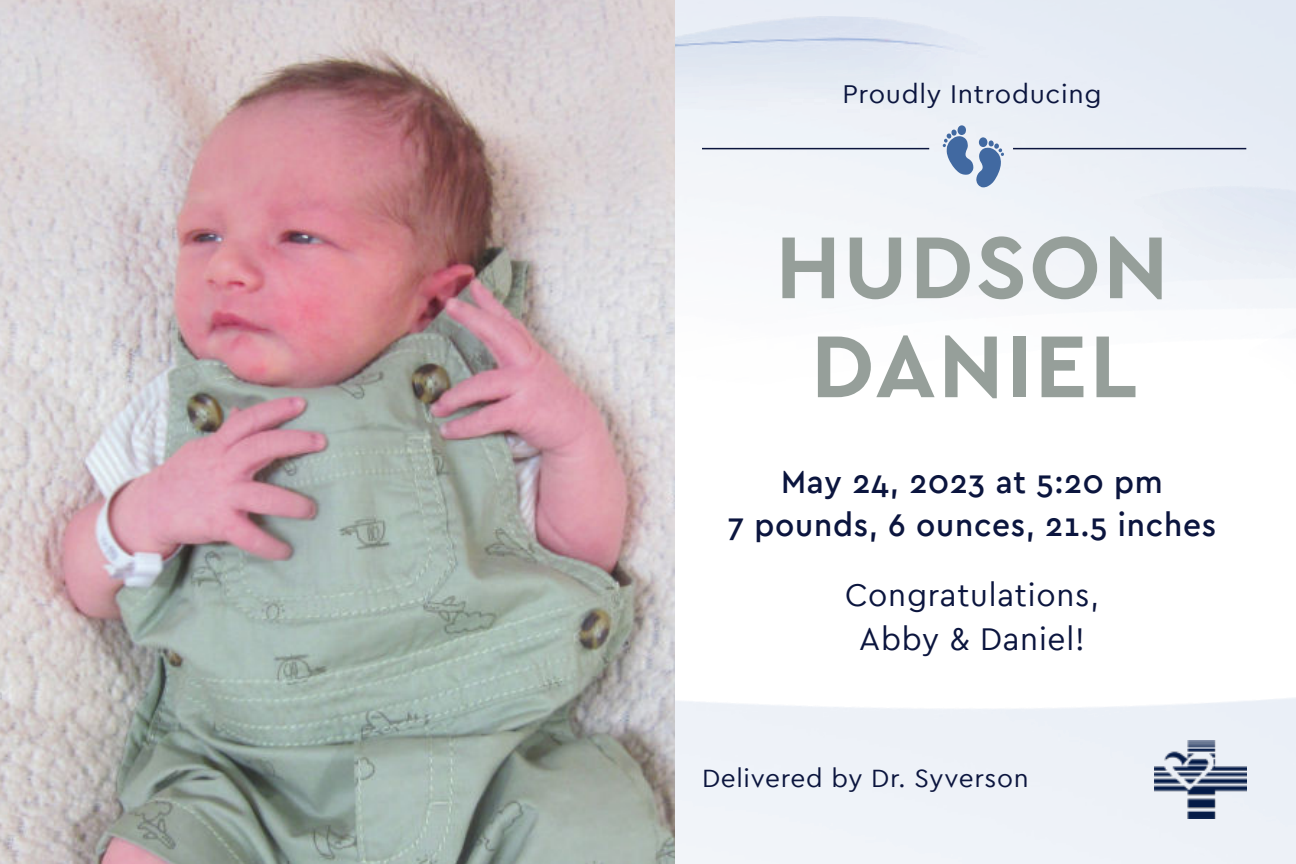
<style>
.page{position:relative;width:1296px;height:864px;background:#fff}
.page>*{position:absolute;margin:0;border:0;box-sizing:border-box;transform-origin:0 0}
.t1{font:700 91.8px/99px "Cera";letter-spacing:.025em;color:#969f9a;text-align:center}
.t2{font:500 33px/43.2px "Cera";letter-spacing:.025em;color:#0b153e;text-align:center;scale:.96 1}
.t3{font:33px/43.2px "Cera";letter-spacing:.025em;color:#0b153e;text-align:center;scale:.96 1}
.t4{font:27px "Cera";letter-spacing:.025em;color:#0b153e}
.t5{font:26.4px "Cera";letter-spacing:.025em;color:#0b153e}
</style>
<div class="page">
<div style="left:675px;top:698px;width:621px;height:166px;background:#eef2f8"></div>
<img style="left:1155px;top:741px;width:92px;height:77px">
<img style="left:0;top:0;width:675px;height:864px">
<svg style="left:943px;top:125px;width:61px;height:62px;background:#a3b7d2"></svg>
<hr style="left:702px;top:148px;width:227px;height:1px;background:#0b153e">
<hr style="left:1013px;top:148px;width:233px;height:1px;background:#0b153e">
<p class="t4" style="left:842px;top:82px;width:261px">Proudly Introducing</p>
<h1 class="t1" style="left:775px;top:217px;width:395px">HUDSON<br>DANIEL</h1>
<p class="t2" style="left:728px;top:462px;width:510px">May 24, 2023 at 5:20 pm<br>7 pounds, 6 ounces, 21.5 inches</p>
<p class="t3" style="left:845px;top:576px;width:266px">Congratulations,<br>Abby &amp; Daniel!</p>
<p class="t5" style="left:702px;top:767px;width:328px">Delivered by Dr. Syverson</p>
</div>
